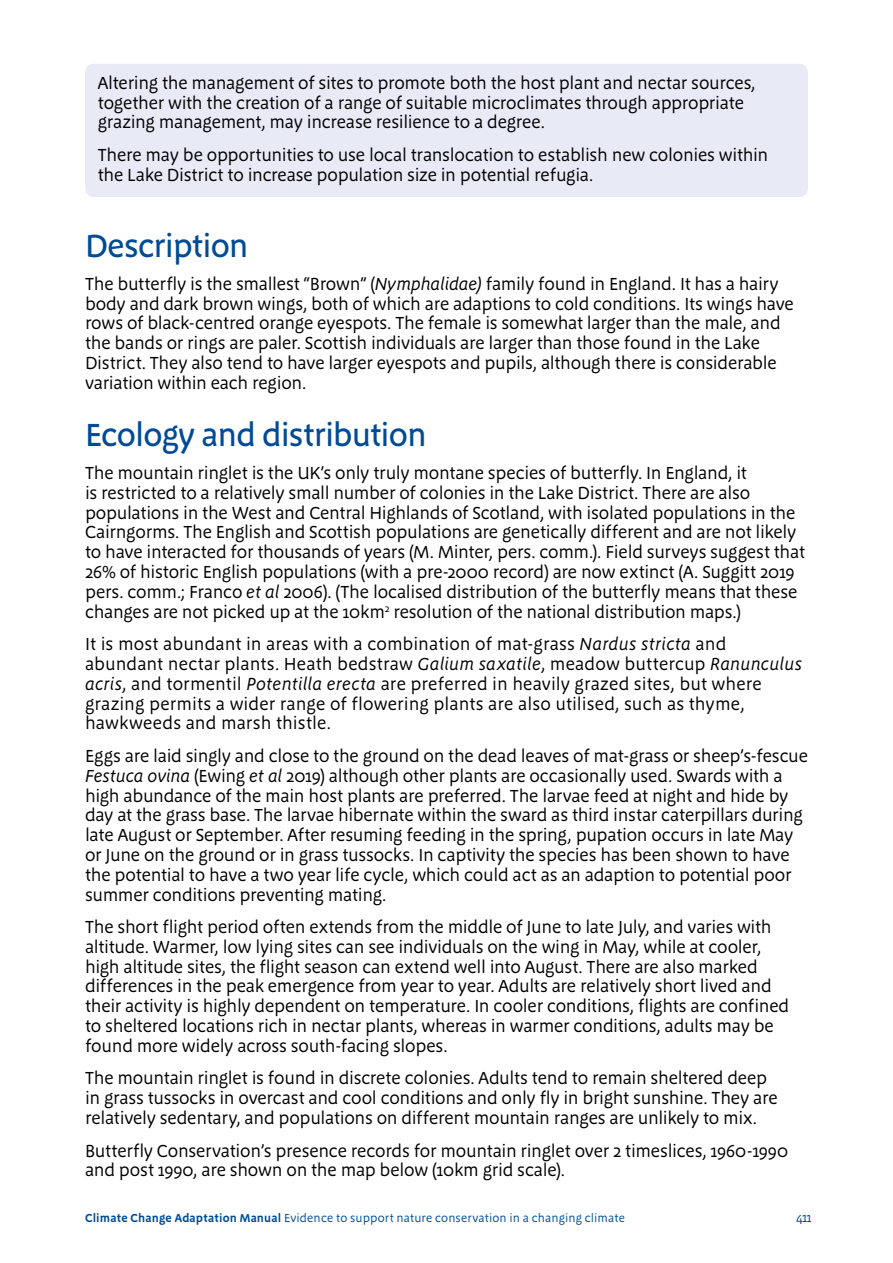
<style>
.page{position:relative;width:893px;height:1263px;background:#fff}
.page>*{position:absolute;margin:0;border:0;box-sizing:border-box;transform-origin:0 0}
.t1{font:500 33px "Megano OT";letter-spacing:-.03em;color:#004b96}
.P{font:18px/19.8px "Megano OT";letter-spacing:-.015em;color:#000}
.P-2{font:18px/19.8px "Megano OT";letter-spacing:.005em;color:#000}
.t2{font:13.5px "Megano OT";color:#004b96}
.t3{font:12px "Megano OT";letter-spacing:.01em;color:#004b96}
.s1{font-style:italic}
.s2{font-weight:600}
</style>
<div class="page">
<div style="left:85px;top:64px;width:723px;height:133px;background:#e8eaf6;border-radius:9px"></div>
<h2 class="P" style="left:98px;top:73px;width:659px">Altering the management of sites to promote both the host plant and nectar sources, together with the creation of a range of suitable microclimates through appropriate grazing management, may increase resilience to a degree.</h2>
<h2 class="P" style="left:98px;top:145px;width:672px">There may be opportunities to use local translocation to establish new colonies within the Lake District to increase population size in potential refugia.</h2>
<h2 class="t1" style="left:85px;top:227px;width:165px">Description</h2>
<h2 class="P" style="left:85px;top:274px;width:710px">The butterfly is the smallest “Brown” (<span class="s1">Nymphalidae)</span> family found in England. It has a hairy body and dark brown wings, both of which are adaptions to cold conditions. Its wings have rows of black-centred orange eyespots. The female is somewhat larger than the male, and the bands or rings are paler. Scottish individuals are larger than those found in the Lake District. They also tend to have larger eyespots and pupils, although there is considerable variation within each region.</h2>
<h2 class="t1" style="left:85px;top:416px;width:343px">Ecology and distribution</h2>
<h2 class="P" style="left:85px;top:463px;width:722px">The mountain ringlet is the UK’s only truly montane species of butterfly. In England, it<br>is restricted to a relatively small number of colonies in the Lake District. There are also populations in the West and Central Highlands of Scotland, with isolated populations in the Cairngorms. The English and Scottish populations are genetically different and are not likely to have interacted for thousands of years (M. Minter, pers. comm.). Field surveys suggest that 26% of historic English populations (with a pre-2000 record) are now extinct (A. Suggitt 2019 pers. comm.; Franco <span class="s1">et al</span> 2006). (The localised distribution of the butterfly means that these changes are not picked up at the 10km<sup>2</sup> resolution of the national distribution maps.)</h2>
<h2 class="P-2" style="left:85px;top:634px;width:719px">It is most abundant in areas with a combination of mat-grass <span class="s1">Nardus stricta</span> and abundant nectar plants. Heath bedstraw <span class="s1">Galium saxatile</span>, meadow buttercup <span class="s1">Ranunculus acris</span>, and tormentil <span class="s1">Potentilla erecta</span> are preferred in heavily grazed sites, but where grazing permits a wider range of flowering plants are also utilised, such as thyme, hawkweeds and marsh thistle.</h2>
<h2 class="P" style="left:85px;top:746px;width:724px">Eggs are laid singly and close to the ground on the dead leaves of mat-grass or sheep’s-fescue <span class="s1">Festuca ovina</span> (Ewing <span class="s1">et al</span> 2019) although other plants are occasionally used. Swards with a high abundance of the main host plants are preferred. The larvae feed at night and hide by day at the grass base. The larvae hibernate within the sward as third instar caterpillars during late August or September. After resuming feeding in the spring, pupation occurs in late May or June on the ground or in grass tussocks. In captivity the species has been shown to have the potential to have a two year life cycle, which could act as an adaption to potential poor summer conditions preventing mating.</h2>
<h2 class="P" style="left:85px;top:917px;width:706px">The short flight period often extends from the middle of June to late July, and varies with altitude. Warmer, low lying sites can see individuals on the wing in May, while at cooler, high altitude sites, the flight season can extend well into August. There are also marked differences in the peak emergence from year to year. Adults are relatively short lived and their activity is highly dependent on temperature. In cooler conditions, flights are confined to sheltered locations rich in nectar plants, whereas in warmer conditions, adults may be found more widely across south-facing slopes.</h2>
<h2 class="P" style="left:85px;top:1068px;width:694px">The mountain ringlet is found in discrete colonies. Adults tend to remain sheltered deep in grass tussocks in overcast and cool conditions and only fly in bright sunshine. They are relatively sedentary, and populations on different mountain ranges are unlikely to mix.</h2>
<h2 class="P" style="left:85px;top:1141px;width:705px">Butterfly Conservation’s presence records for mountain ringlet over 2 timeslices, 1960-1990 and post 1990, are shown on the map below (10km grid scale).</h2>
<p class="t3" style="left:85px;top:1210px;width:541px"><span class="s2">Climate Change Adaptation Manual</span> Evidence to support nature conservation in a changing climate</p>
<p class="t2" style="left:796px;top:1209px;width:17px">411</p>
</div>
